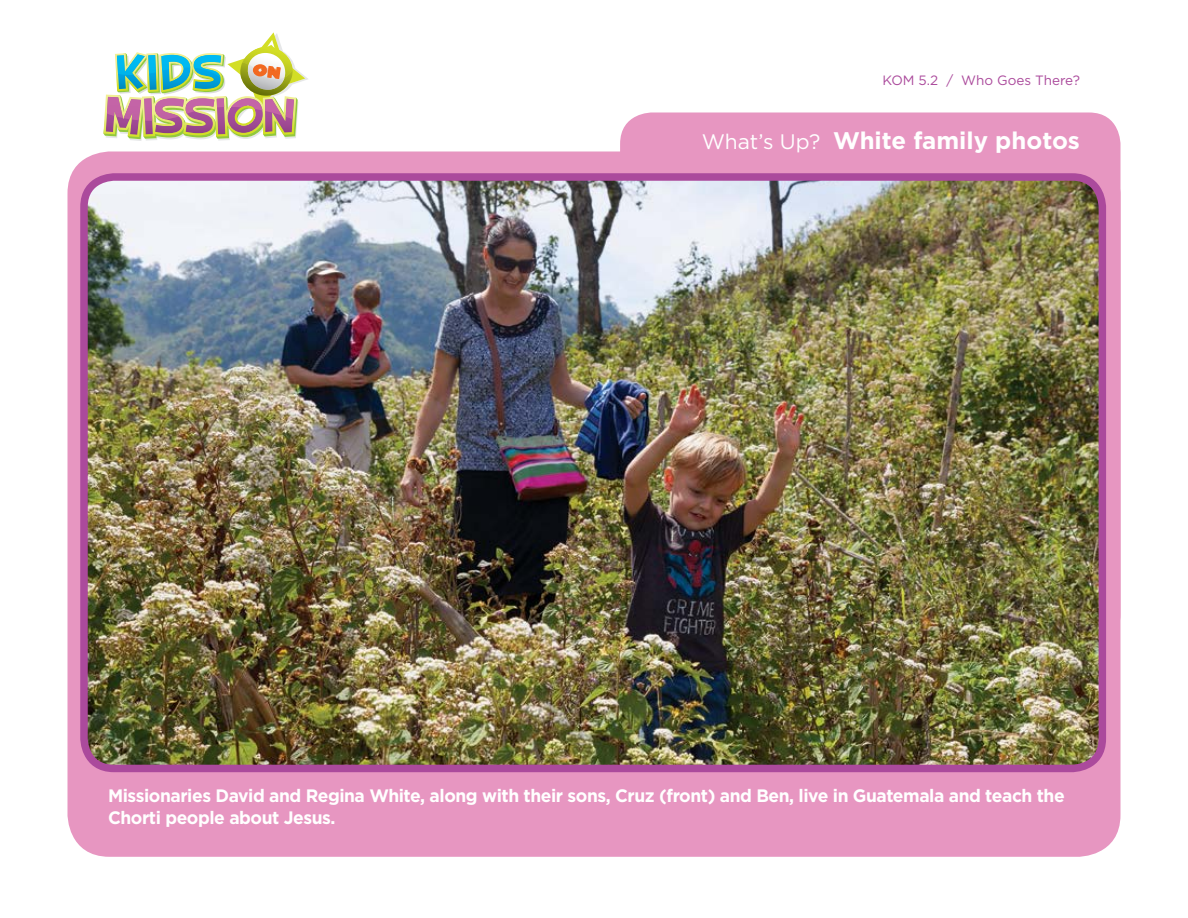
<style>
.page{position:relative;width:1188px;height:918px;background:#fff}
.page>*{position:absolute;margin:0;border:0;box-sizing:border-box;transform-origin:0 0}
.t1{font:700 24px "Gotham";color:#fff}
.t2{font:700 18px/22.5px "Gotham";letter-spacing:-.025em;color:#fff}
.t3{font:13.5px "Gotham";color:#ab4a9c}
.s1{font-weight:400;font-size:21px}
</style>
<div class="page">
<div style="left:620px;top:112px;width:500px;height:534px;background:#e796c1;border-radius:32px"></div>
<div style="left:68px;top:152px;width:1052px;height:705px;background:#e796c1;border-radius:42px"></div>
<img style="left:89px;top:182px;width:1008px;height:581px">
<div style="left:80px;top:173px;width:1026px;height:599px;border:8px solid #ab4a9c;border-radius:30px"></div>
<svg style="left:104px;top:32px;width:204px;height:109px"></svg>
<img style="left:259px;top:68px;width:22px;height:5px">
<p class="t3" style="left:882px;top:71px;width:199px">KOM 5.2 / Who Goes There?</p>
<h1 class="t1" style="left:702px;top:124px;width:380px"><span class="s1">What’s Up?</span> White family photos</h1>
<p class="t2" style="left:108px;top:784px;width:958px">Missionaries David and Regina White, along with their sons, Cruz (front) and Ben, live in Guatemala and teach the<br>Chorti people about Jesus.</p>
</div>
